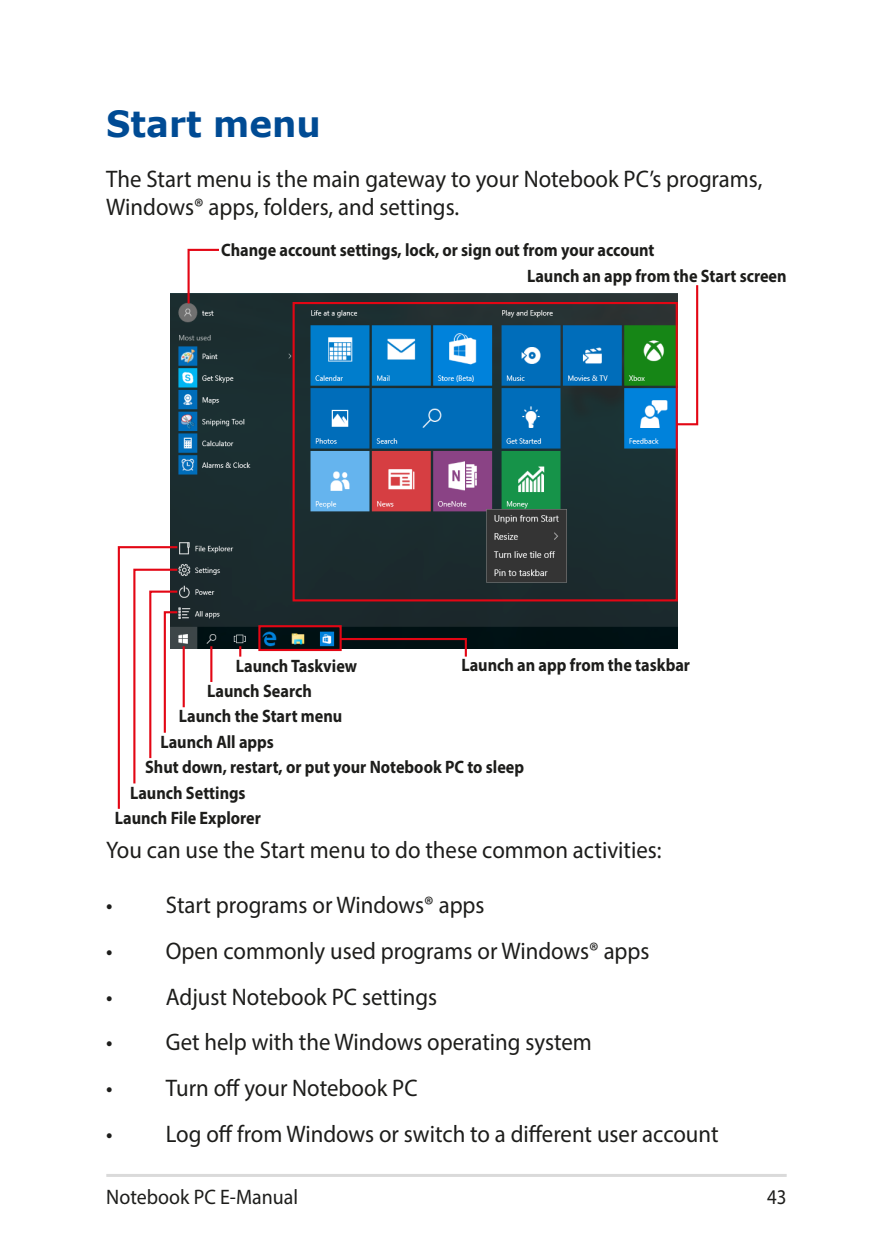
<style>
.page{position:relative;width:893px;height:1259px;background:#fff}
.page>*{position:absolute;margin:0;border:0;box-sizing:border-box;transform-origin:0 0}
.Heading_1{font:700 36px "Verdana";color:#004b94;scale:.95 1}
.List{font:24px "Myriad Pro";color:#1d1d1b;scale:.95 1}
.Body_Text{font:24px/28.8px "Myriad Pro";color:#1d1d1b;scale:.95 1}
.t1{font:21px "Myriad Pro";color:#1d1d1b;scale:.95 1}
.t2{font:21px "Myriad Pro";color:#1d1d1b;scale:.9 1}
.Figure_Label{font:700 18px "Myriad Pro";color:#1d1d1b;scale:.9 1}
</style>
<div class="page">
<hr style="left:106px;top:1174px;width:681px;height:3px;background:#dadada">
<img style="left:170px;top:293px;width:508px;height:356px">
<svg style="left:674px;top:285px;width:25px;height:141px"></svg>
<svg style="left:117px;top:545px;width:62px;height:264px"></svg>
<svg style="left:338px;top:637px;width:130px;height:20px"></svg>
<svg style="left:239px;top:646px;width:2px;height:10px"></svg>
<hr style="left:183px;top:646px;width:2px;height:61px;background:#e30614">
<svg style="left:186px;top:248px;width:35px;height:58px"></svg>
<div style="left:293px;top:302px;width:385px;height:299px;border:2px solid #e30614"></div>
<div style="left:258px;top:625px;width:84px;height:26px;border:2px solid #e30614"></div>
<hr style="left:210px;top:646px;width:2px;height:36px;background:#e30614">
<p class="Heading_1" style="left:106px;top:99px;width:227px">Start menu</p>
<p class="Body_Text" style="left:106px;top:164px;width:692px">The Start menu is the main gateway to your Notebook PC’s programs,<br>Windows® apps, folders, and settings.</p>
<p class="Figure_Label" style="left:221px;top:238px;width:483px">Change account settings, lock, or sign out from your account</p>
<p class="Figure_Label" style="left:527px;top:264px;width:290px">Launch an app from the Start screen</p>
<p class="Figure_Label" style="left:236px;top:654px;width:136px">Launch Taskview</p>
<p class="Figure_Label" style="left:461px;top:653px;width:256px">Launch an app from the taskbar</p>
<p class="Figure_Label" style="left:207px;top:679px;width:118px">Launch Search</p>
<p class="Figure_Label" style="left:179px;top:704px;width:183px">Launch the Start menu</p>
<p class="Figure_Label" style="left:145px;top:755px;width:423px">Shut down, restart, or put your Notebook PC to sleep</p>
<p class="Figure_Label" style="left:160px;top:730px;width:128px">Launch All apps</p>
<p class="Figure_Label" style="left:130px;top:780px;width:130px">Launch Settings</p>
<p class="Figure_Label" style="left:115px;top:806px;width:164px">Launch File Explorer</p>
<p class="Body_Text" style="left:106px;top:835px;width:586px">You can use the Start menu to do these common activities:</p>
<p class="List" style="left:106px;top:890px;width:400px">• Start programs or Windows® apps</p>
<p class="List" style="left:106px;top:935px;width:573px">• Open commonly used programs or Windows® apps</p>
<p class="List" style="left:106px;top:981px;width:350px">• Adjust Notebook PC settings</p>
<p class="List" style="left:106px;top:1027px;width:513px">• Get help with the Windows operating system</p>
<p class="List" style="left:106px;top:1073px;width:329px">• Turn off your Notebook PC</p>
<p class="List" style="left:106px;top:1119px;width:646px">• Log off from Windows or switch to a different user account</p>
<p class="t1" style="left:106px;top:1184px;width:204px">Notebook PC E-Manual</p>
<p class="t2" style="left:767px;top:1184px;width:23px">43</p>
</div>
